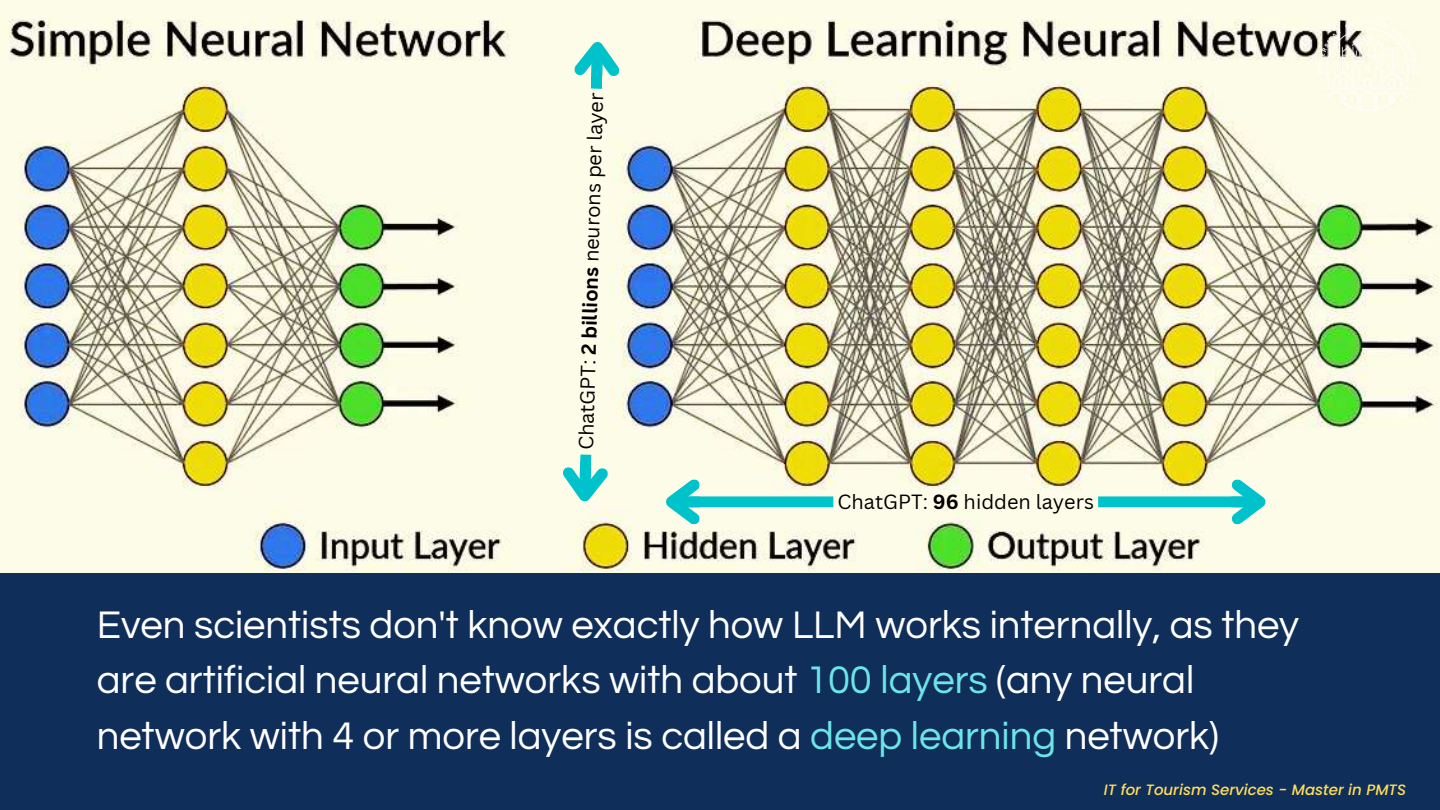
<style>
.page{position:relative;width:1440px;height:810px;background:#0f2e59}
.page>*{position:absolute;margin:0;border:0;box-sizing:border-box;transform-origin:0 0}
.t1{font:40px/55.5px "Questrial";color:#fff}
.t2{font:20px "Canva Sans";color:#000}
.t3{font:italic 500 15px "Poppins";color:#ffde59}
.s1{font-weight:700}
.s2{color:#6ce5e8}
</style>
<div class="page">
<img style="left:0;top:0;width:1440px;height:573px">
<img style="left:1318px;top:21px;width:110px;height:90px">
<svg style="left:710px;top:496px;width:512px;height:12px;background:#8ee2db"></svg>
<svg style="left:666px;top:479px;width:44px;height:45px;background:#7dded9"></svg>
<svg style="left:1222px;top:479px;width:44px;height:45px;background:#7eded9"></svg>
<svg style="left:562px;top:41px;width:58px;height:461px;background:#e9f7e5"></svg>
<p class="t2" style="left:570px;top:450px;width:359px;rotate:-88deg">ChatGPT: <span class="s1">2 billions</span> neurons per layer</p>
<p class="t2" style="left:837px;top:488px;width:258px">ChatGPT: <span class="s1">96</span> hidden layers</p>
<p class="t1" style="left:97px;top:598px;width:1204px">Even scientists don't know exactly how LLM works internally, as they are artificial neural networks with about <span class="s2">100 layers</span> (any neural network with 4 or more layers is called a <span class="s2">deep learning</span> network)</p>
<p class="t3" style="left:1104px;top:779px;width:304px">IT for Tourism Services - Master in PMTS</p>
</div>
